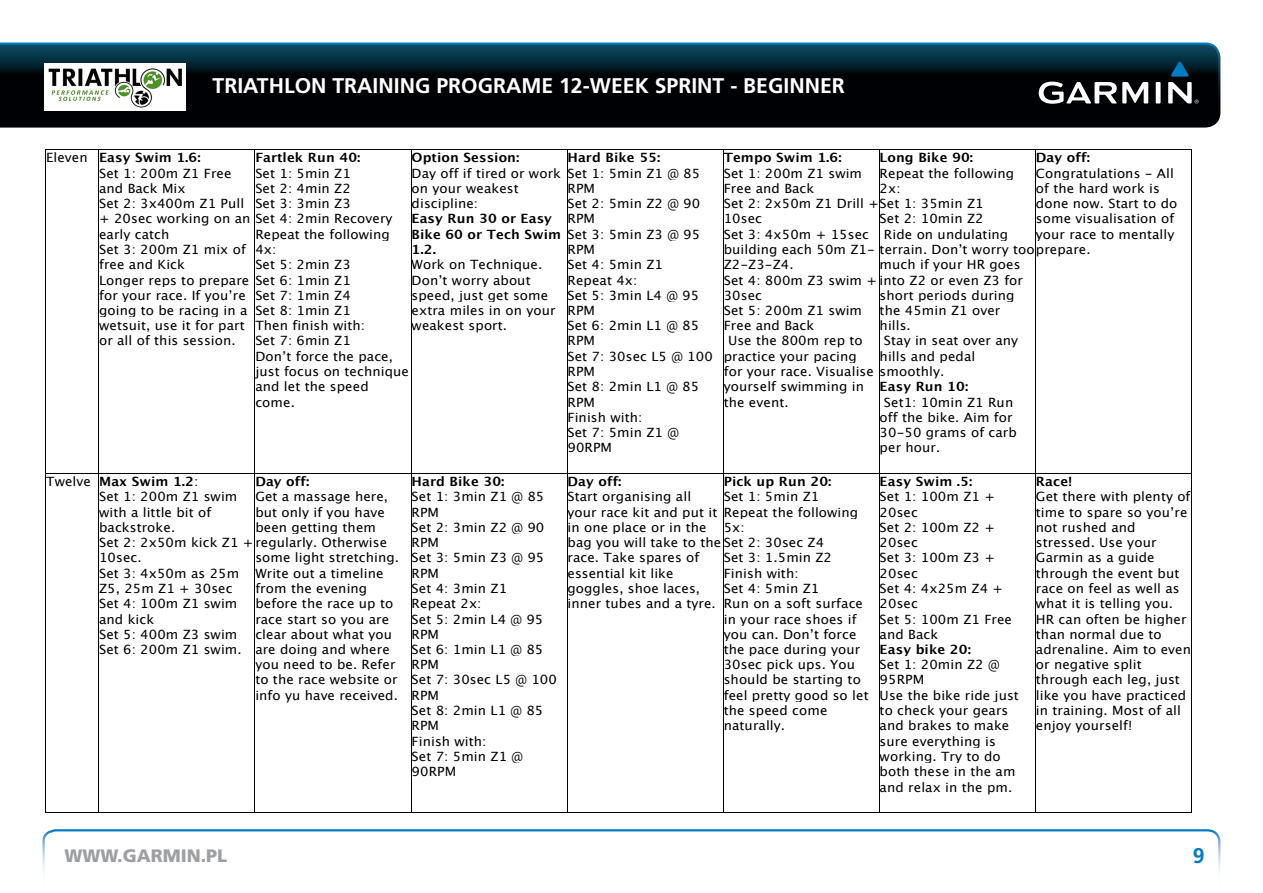
<style>
.page{position:relative;width:1263px;height:893px;background:#fff}
.page>*{position:absolute;margin:0;border:0;box-sizing:border-box;transform-origin:0 0}
.t1{font:700 21.3px "Frutiger LT Std";color:#fff}
.t2{font:700 21.3px "Frutiger LT Std";color:#007cc2}
.t3{font:900 18px "Frutiger LT Std";color:#9d9fa2}
.t4{font:12.75px/15.3px "Lucida Grande";letter-spacing:.01em;color:#000;scale:1.04 1}
.t5{font:700 12.75px "Lucida Grande";letter-spacing:.01em;color:#000;scale:1.04 1}
.s1{font-weight:700}
</style>
<div class="page">
<svg style="left:0;top:43px;width:1220px;height:85px;background:#081a23"></svg>
<svg style="left:42px;top:829px;width:1179px;height:43px"></svg>
<img style="left:45px;top:63px;width:140px;height:48px">
<hr style="left:46px;top:149px;width:52px;height:1px;background:#000">
<hr style="left:99px;top:149px;width:156px;height:1px;background:#000">
<hr style="left:255px;top:149px;width:156px;height:1px;background:#000">
<hr style="left:412px;top:149px;width:155px;height:1px;background:#000">
<hr style="left:567px;top:149px;width:156px;height:1px;background:#000">
<hr style="left:724px;top:149px;width:155px;height:1px;background:#000">
<hr style="left:880px;top:149px;width:155px;height:1px;background:#000">
<hr style="left:1036px;top:149px;width:155px;height:1px;background:#000">
<hr style="left:45px;top:150px;width:1px;height:323px;background:#000">
<hr style="left:98px;top:150px;width:1px;height:323px;background:#000">
<hr style="left:255px;top:150px;width:1px;height:323px;background:#000">
<hr style="left:411px;top:150px;width:1px;height:323px;background:#000">
<hr style="left:567px;top:150px;width:1px;height:323px;background:#000">
<hr style="left:723px;top:150px;width:1px;height:323px;background:#000">
<hr style="left:879px;top:150px;width:1px;height:323px;background:#000">
<hr style="left:1035px;top:150px;width:1px;height:323px;background:#000">
<hr style="left:1191px;top:150px;width:1px;height:323px;background:#000">
<hr style="left:46px;top:473px;width:52px;height:1px;background:#000">
<hr style="left:99px;top:473px;width:156px;height:1px;background:#000">
<hr style="left:255px;top:473px;width:156px;height:1px;background:#000">
<hr style="left:412px;top:473px;width:155px;height:1px;background:#000">
<hr style="left:567px;top:473px;width:156px;height:1px;background:#000">
<hr style="left:724px;top:473px;width:155px;height:1px;background:#000">
<hr style="left:880px;top:473px;width:155px;height:1px;background:#000">
<hr style="left:1036px;top:473px;width:155px;height:1px;background:#000">
<hr style="left:45px;top:474px;width:1px;height:338px;background:#000">
<hr style="left:46px;top:812px;width:52px;height:1px;background:#000">
<hr style="left:98px;top:474px;width:1px;height:338px;background:#000">
<hr style="left:99px;top:812px;width:156px;height:1px;background:#000">
<hr style="left:255px;top:474px;width:1px;height:338px;background:#000">
<hr style="left:255px;top:812px;width:156px;height:1px;background:#000">
<hr style="left:411px;top:474px;width:1px;height:338px;background:#000">
<hr style="left:412px;top:812px;width:155px;height:1px;background:#000">
<hr style="left:567px;top:474px;width:1px;height:338px;background:#000">
<hr style="left:567px;top:812px;width:156px;height:1px;background:#000">
<hr style="left:723px;top:474px;width:1px;height:338px;background:#000">
<hr style="left:724px;top:812px;width:155px;height:1px;background:#000">
<hr style="left:879px;top:474px;width:1px;height:338px;background:#000">
<hr style="left:880px;top:812px;width:155px;height:1px;background:#000">
<hr style="left:1035px;top:474px;width:1px;height:338px;background:#000">
<hr style="left:1036px;top:812px;width:155px;height:1px;background:#000">
<hr style="left:1191px;top:474px;width:1px;height:338px;background:#000">
<h1 class="t1" style="left:213px;top:73px;width:634px">TRIATHLON TRAINING PROGRAME 12-WEEK SPRINT - BEGINNER</h1>
<p class="t4" style="left:1036px;top:150px;width:138px"><span class="s1">Day off:<br></span>Congratulations - All of the hard work is done now. Start to do some visualisation of your race to mentally</p>
<p class="t4" style="left:99px;top:150px;width:284px;text-indent:-53px">Eleven <span class="s1">Easy Swim 1.6:<br></span>Set 1: 200m Z1 Free<br>and Back Mix<br>Set 2: 3x400m Z1 Pull<br>+ 20sec working on an Set 4: 2min Recovery early catch<br>Set 3: 200m Z1 mix of<br>free and Kick<br>Longer reps to prepare<br>for your race. If you’re<br>going to be racing in a<br>wetsuit, use it for part<br>or all of this session.</p>
<p class="t4" style="left:255px;top:150px;width:103px"><span class="s1">Fartlek Run 40:<br></span>Set 1: 5min Z1<br>Set 2: 4min Z2<br>Set 3: 3min Z3</p>
<p class="t4" style="left:255px;top:227px;width:149px">Repeat the following<br>4x:<br>Set 5: 2min Z3<br>Set 6: 1min Z1<br>Set 7: 1min Z4<br>Set 8: 1min Z1<br>Then finish with:<br>Set 7: 6min Z1<br>Don’t force the pace, just focus on technique and let the speed come.</p>
<p class="t4" style="left:412px;top:150px;width:145px"><span class="s1">Option Session:<br></span>Day off if tired or work on your weakest discipline:<br><span class="s1">Easy Run 30 or Easy<br>Bike 60 or Tech Swim<br>1.2.<br></span>Work on Technique.<br>Don’t worry about speed, just get some extra miles in on your weakest sport.</p>
<p class="t4" style="left:567px;top:150px;width:141px"><span class="s1">Hard Bike 55:<br></span>Set 1: 5min Z1 @ 85<br>RPM<br>Set 2: 5min Z2 @ 90<br>RPM<br>Set 3: 5min Z3 @ 95<br>RPM<br>Set 4: 5min Z1<br>Repeat 4x:<br>Set 5: 3min L4 @ 95<br>RPM<br>Set 6: 2min L1 @ 85<br>RPM<br>Set 7: 30sec L5 @ 100<br>RPM<br>Set 8: 2min L1 @ 85<br>RPM<br>Finish with:<br>Set 7: 5min Z1 @<br>90RPM</p>
<p class="t5" style="left:724px;top:147px;width:115px">Tempo Swim 1.6:</p>
<p class="t4" style="left:880px;top:150px;width:131px"><span class="s1">Long Bike 90:<br></span>Repeat the following<br>2x:</p>
<p class="t4" style="left:884px;top:211px;width:121px;text-indent:-4px">Set 2: 10min Z2<br>Ride on undulating</p>
<p class="t4" style="left:880px;top:257px;width:137px">much if your HR goes</p>
<p class="t4" style="left:880px;top:288px;width:131px">short periods during</p>
<p class="t4" style="left:880px;top:303px;width:118px">the 45min Z1 over</p>
<p class="t4" style="left:880px;top:318px;width:31px">hills.</p>
<p class="t4" style="left:884px;top:333px;width:131px">Stay in seat over any</p>
<p class="t4" style="left:880px;top:349px;width:94px">hills and pedal</p>
<p class="t4" style="left:880px;top:364px;width:64px">smoothly.</p>
<p class="t5" style="left:880px;top:376px;width:87px">Easy Run 10:</p>
<p class="t4" style="left:884px;top:394px;width:126px">Set1: 10min Z1 Run</p>
<p class="t4" style="left:880px;top:410px;width:129px">off the bike. Aim for</p>
<p class="t4" style="left:880px;top:425px;width:133px">30-50 grams of carb</p>
<p class="t4" style="left:880px;top:440px;width:60px">per hour.</p>
<p class="t4" style="left:724px;top:166px;width:134px">Set 1: 200m Z1 swim</p>
<p class="t4" style="left:724px;top:181px;width:89px">Free and Back</p>
<p class="t4" style="left:724px;top:196px;width:251px">Set 2: 2x50m Z1 Drill +Set 1: 35min Z1</p>
<p class="t4" style="left:724px;top:211px;width:38px">10sec</p>
<p class="t4" style="left:724px;top:227px;width:141px">Set 3: 4x50m + 15sec</p>
<p class="t4" style="left:724px;top:242px;width:354px">building each 50m Z1- terrain. Don’t worry tooprepare.</p>
<p class="t4" style="left:724px;top:257px;width:69px">Z2-Z3-Z4.</p>
<p class="t4" style="left:724px;top:272px;width:289px">Set 4: 800m Z3 swim + into Z2 or even Z3 for</p>
<p class="t4" style="left:724px;top:288px;width:38px">30sec</p>
<p class="t4" style="left:724px;top:303px;width:134px">Set 5: 200m Z1 swim</p>
<p class="t4" style="left:724px;top:318px;width:89px">Free and Back</p>
<p class="t4" style="left:728px;top:333px;width:131px">Use the 800m rep to</p>
<p class="t4" style="left:724px;top:349px;width:129px">practice your pacing</p>
<p class="t4" style="left:724px;top:364px;width:146px">for your race. Visualise</p>
<p class="t4" style="left:724px;top:379px;width:136px">yourself swimming in</p>
<p class="t4" style="left:724px;top:394px;width:64px">the event.</p>
<p class="t4" style="left:255px;top:474px;width:129px"><span class="s1">Day off:<br></span>Get a massage here, but only if you have been getting them</p>
<p class="t4" style="left:255px;top:550px;width:140px">some light stretching.<br>Write out a timeline from the evening before the race up to race start so you are clear about what you are doing and where you need to be. Refer to the race website or info yu have received.</p>
<p class="t4" style="left:99px;top:474px;width:279px;text-indent:-53px">Twelve <span class="s1">Max Swim 1.2</span>:<br>Set 1: 200m Z1 swim<br>with a little bit of<br>backstroke.<br>Set 2: 2x50m kick Z1 +regularly. Otherwise<br>10sec.<br>Set 3: 4x50m as 25m<br>Z5, 25m Z1 + 30sec<br>Set 4: 100m Z1 swim<br>and kick<br>Set 5: 400m Z3 swim<br>Set 6: 200m Z1 swim.</p>
<p class="t4" style="left:412px;top:474px;width:141px"><span class="s1">Hard Bike 30:<br></span>Set 1: 3min Z1 @ 85<br>RPM<br>Set 2: 3min Z2 @ 90<br>RPM<br>Set 3: 5min Z3 @ 95<br>RPM<br>Set 4: 3min Z1<br>Repeat 2x:<br>Set 5: 2min L4 @ 95<br>RPM<br>Set 6: 1min L1 @ 85<br>RPM<br>Set 7: 30sec L5 @ 100<br>RPM<br>Set 8: 2min L1 @ 85<br>RPM<br>Finish with:<br>Set 7: 5min Z1 @<br>90RPM</p>
<p class="t4" style="left:567px;top:474px;width:248px"><span class="s1">Day off:<br></span>Start organising all<br>your race kit and put it<br>in one place or in the<br>bag you will take to the Set 2: 30sec Z4 race. Take spares of<br>essential kit like<br>goggles, shoe laces,<br>inner tubes and a tyre.</p>
<p class="t4" style="left:724px;top:474px;width:131px"><span class="s1">Pick up Run 20:<br></span>Set 1: 5min Z1<br>Repeat the following<br>5x:</p>
<p class="t4" style="left:724px;top:550px;width:141px">Set 3: 1.5min Z2<br>Finish with:<br>Set 4: 5min Z1<br>Run on a soft surface in your race shoes if you can. Don’t force the pace during your<br>30sec pick ups. You should be starting to feel pretty good so let the speed come naturally.</p>
<p class="t4" style="left:880px;top:474px;width:135px"><span class="s1">Easy Swim .5:<br></span>Set 1: 100m Z1 +<br>20sec<br>Set 2: 100m Z2 +<br>20sec<br>Set 3: 100m Z3 +<br>20sec<br>Set 4: 4x25m Z4 +<br>20sec<br>Set 5: 100m Z1 Free and Back<br><span class="s1">Easy bike 20:<br></span>Set 1: 20min Z2 @<br>95RPM<br>Use the bike ride just to check your gears and brakes to make sure everything is working. Try to do both these in the am and relax in the pm.</p>
<p class="t4" style="left:1036px;top:474px;width:151px"><span class="s1">Race!<br></span>Get there with plenty of time to spare so you’re not rushed and stressed. Use your<br>Garmin as a guide through the event but race on feel as well as what it is telling you.<br>HR can often be higher than normal due to adrenaline. Aim to even or negative split through each leg, just like you have practiced in training. Most of all enjoy yourself!</p>
<h2 class="t3" style="left:64px;top:844px;width:164px">WWW.GARMIN.PL</h2>
<h1 class="t2" style="left:1193px;top:843px;width:13px">9</h1>
</div>
